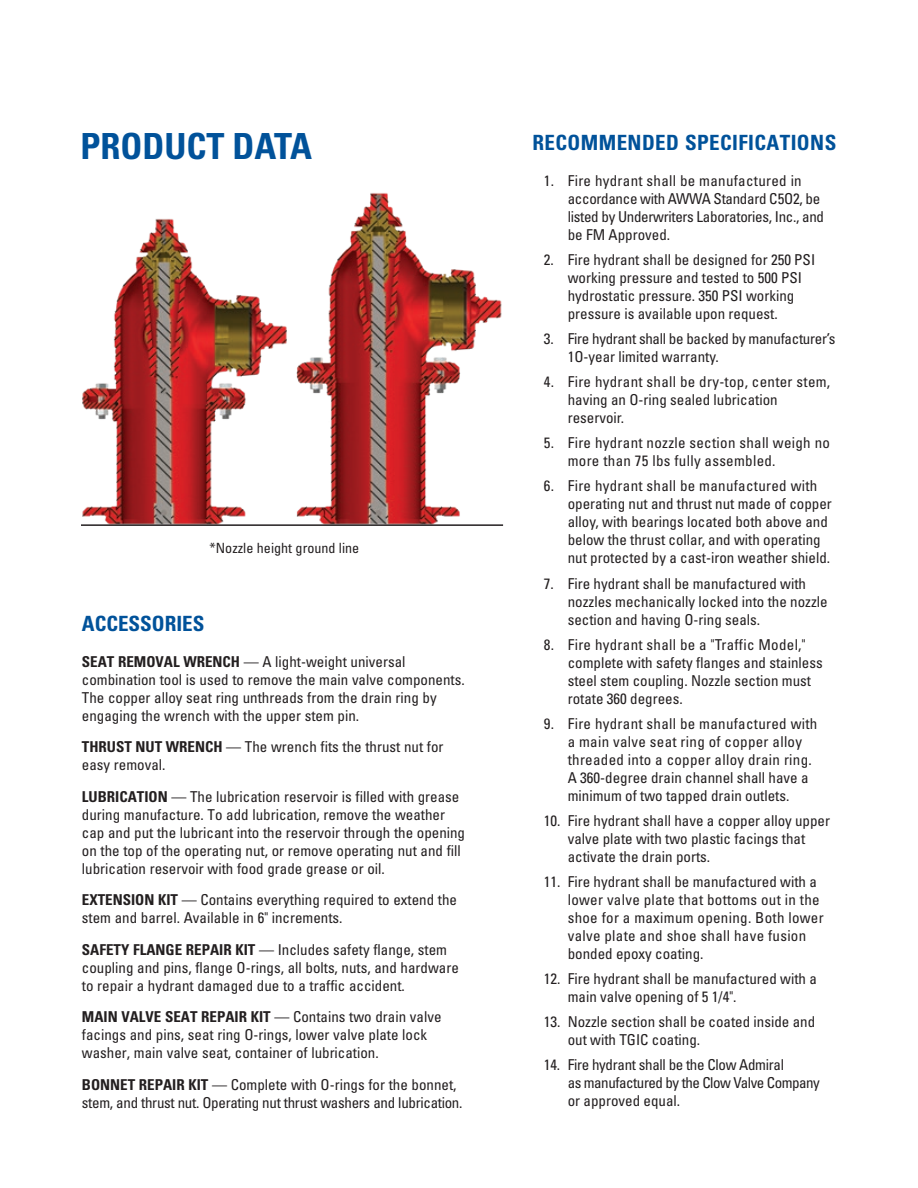
<style>
.page{position:relative;width:918px;height:1188px;background:#fff}
.page>*{position:absolute;margin:0;border:0;box-sizing:border-box;transform-origin:0 0}
.t1{font:700 condensed 36px "Univers";color:#01529a}
.t2{font:700 condensed 21px "Univers";letter-spacing:.02em;color:#01529a}
.t3{font:700 condensed 21px "Univers";color:#01529a}
.t4{font:condensed 15px/18px "Univers";color:#231f20}
.t5{font:condensed 15px/18px "Univers";letter-spacing:.02em;color:#231f20}
.t6{font:condensed 15px/18px "Univers";letter-spacing:-.02em;color:#231f20}
.t7{font:condensed 14.1px "Univers";color:#231f20}
.s1{font-weight:700}
</style>
<div class="page">
<img style="left:82px;top:193px;width:420px;height:331px">
<hr style="left:81px;top:524px;width:422px;height:2px;background:#231f20">
<p class="t1" style="left:80px;top:124px;width:233px">PRODUCT DATA</p>
<p class="t7" style="left:210px;top:539px;width:151px">*Nozzle height ground line</p>
<p class="t3" style="left:82px;top:610px;width:124px">ACCESSORIES</p>
<p class="t4" style="left:82px;top:652px;width:384px"><span class="s1">SEAT REMOVAL WRENCH</span> — A light-weight universal combination tool is used to remove the main valve components.<br>The copper alloy seat ring unthreads from the drain ring by engaging the wrench with the upper stem pin.</p>
<p class="t4" style="left:82px;top:738px;width:363px"><span class="s1">THRUST NUT WRENCH</span> — The wrench fits the thrust nut for easy removal.</p>
<p class="t4" style="left:82px;top:787px;width:385px"><span class="s1">LUBRICATION</span> — The lubrication reservoir is filled with grease during manufacture. To add lubrication, remove the weather cap and put the lubricant into the reservoir through the opening on the top of the operating nut, or remove operating nut and fill lubrication reservoir with food grade grease or oil.</p>
<p class="t4" style="left:82px;top:891px;width:377px"><span class="s1">EXTENSION KIT</span> — Contains everything required to extend the stem and barrel. Available in 6" increments.</p>
<p class="t4" style="left:82px;top:940px;width:379px"><span class="s1">SAFETY FLANGE REPAIR KIT</span> — Includes safety flange, stem coupling and pins, flange O-rings, all bolts, nuts, and hardware to repair a hydrant damaged due to a traffic accident.</p>
<p class="t4" style="left:82px;top:1008px;width:361px"><span class="s1">MAIN VALVE SEAT REPAIR KIT</span> — Contains two drain valve facings and pins, seat ring O-rings, lower valve plate lock washer, main valve seat, container of lubrication.</p>
<p class="t6" style="left:82px;top:1075px;width:382px"><span class="s1">BONNET REPAIR KIT</span> — Complete with O-rings for the bonnet, stem, and thrust nut. Operating nut thrust washers and lubrication.</p>
<p class="t2" style="left:532px;top:130px;width:305px">RECOMMENDED SPECIFICATIONS</p>
<p class="t6" style="left:568px;top:171px;width:258px;text-indent:-24px">1. Fire hydrant shall be manufactured in accordance with AWWA Standard C5O2, be listed by Underwriters Laboratories, Inc., and be FM Approved.</p>
<p class="t4" style="left:568px;top:250px;width:249px;text-indent:-24px">2. Fire hydrant shall be designed for 250 PSI working pressure and tested to 500 PSI hydrostatic pressure. 350 PSI working pressure is available upon request.</p>
<p class="t6" style="left:568px;top:330px;width:269px;text-indent:-24px">3. Fire hydrant shall be backed by manufacturer’s<br>1O-year limited warranty.</p>
<p class="t4" style="left:568px;top:373px;width:264px;text-indent:-24px">4. Fire hydrant shall be dry-top, center stem, having an O-ring sealed lubrication reservoir.</p>
<p class="t5" style="left:568px;top:434px;width:264px;text-indent:-24px">5. Fire hydrant nozzle section shall weigh no more than 75 lbs fully assembled.</p>
<p class="t4" style="left:568px;top:477px;width:266px;text-indent:-24px">6. Fire hydrant shall be manufactured with operating nut and thrust nut made of copper alloy, with bearings located both above and below the thrust collar, and with operating nut protected by a cast-iron weather shield.</p>
<p class="t4" style="left:568px;top:574px;width:261px;text-indent:-24px">7. Fire hydrant shall be manufactured with nozzles mechanically locked into the nozzle section and having O-ring seals.</p>
<p class="t4" style="left:568px;top:635px;width:256px;text-indent:-24px">8. Fire hydrant shall be a "Traffic Model," complete with safety flanges and stainless steel stem coupling. Nozzle section must rotate 360 degrees.</p>
<p class="t5" style="left:568px;top:714px;width:251px;text-indent:-24px">9. Fire hydrant shall be manufactured with a main valve seat ring of copper alloy threaded into a copper alloy drain ring.<br>A 360-degree drain channel shall have a minimum of two tapped drain outlets.</p>
<p class="t4" style="left:568px;top:811px;width:264px;text-indent:-24px">10. Fire hydrant shall have a copper alloy upper valve plate with two plastic facings that activate the drain ports.</p>
<p class="t5" style="left:568px;top:873px;width:258px;text-indent:-24px">11. Fire hydrant shall be manufactured with a lower valve plate that bottoms out in the shoe for a maximum opening. Both lower valve plate and shoe shall have fusion bonded epoxy coating.</p>
<p class="t4" style="left:568px;top:970px;width:251px;text-indent:-24px">12. Fire hydrant shall be manufactured with a main valve opening of 5 1/4".</p>
<p class="t4" style="left:568px;top:1013px;width:249px;text-indent:-24px">13. Nozzle section shall be coated inside and out with TGIC coating.</p>
<p class="t6" style="left:568px;top:1056px;width:254px;text-indent:-24px">14. Fire hydrant shall be the Clow Admiral<br>as manufactured by the Clow Valve Company or approved equal.</p>
</div>
